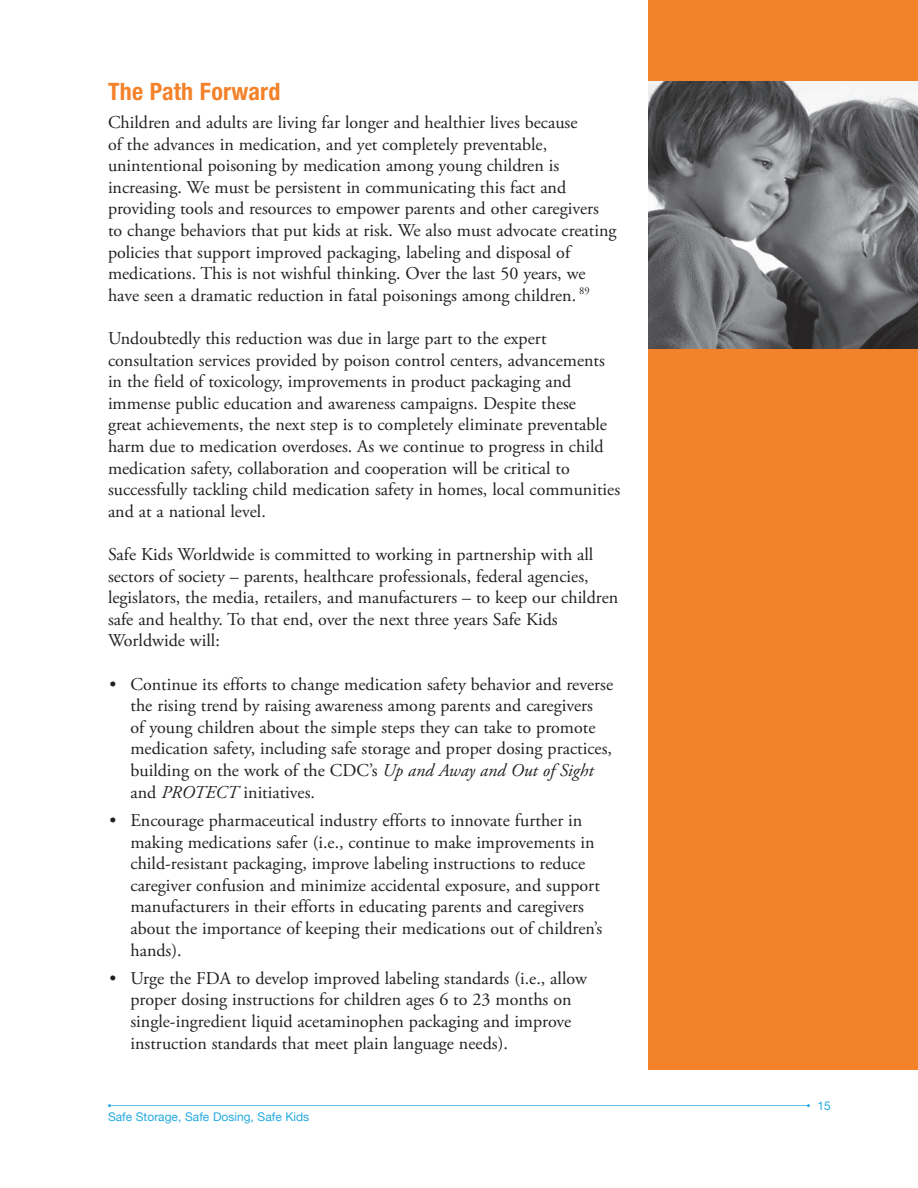
<style>
.page{position:relative;width:918px;height:1188px;background:#fff}
.page>*{position:absolute;margin:0;border:0;box-sizing:border-box;transform-origin:0 0}
.t1{font:700 condensed 24px "Helvetica Neue";letter-spacing:.01em;color:#f4822b}
.t2{font:18px/21.6px "Adobe Garamond Pro";color:#231f20}
.t3{font:12px "Helvetica Neue";color:#24aae1}
.s1{font-style:italic}
</style>
<div class="page">
<hr style="left:111px;top:1105px;width:696px;height:1px;background:#2aabe2">
<div style="left:648px;top:0;width:270px;height:1069px;background:#f4822b"></div>
<img style="left:648px;top:81px;width:270px;height:268px">
<h1 class="t1" style="left:108px;top:77px;width:174px">The Path Forward</h1>
<p class="t2" style="left:108px;top:112px;width:510px">Children and adults are living far longer and healthier lives because<br>of the advances in medication, and yet completely preventable, unintentional poisoning by medication among young children is increasing. We must be persistent in communicating this fact and providing tools and resources to empower parents and other caregivers to change behaviors that put kids at risk. We also must advocate creating policies that support improved packaging, labeling and disposal of medications. This is not wishful thinking. Over the last 50 years, we have seen a dramatic reduction in fatal poisonings among children. <sup>89</sup></p>
<p class="t2" style="left:108px;top:328px;width:514px">Undoubtedly this reduction was due in large part to the expert consultation services provided by poison control centers, advancements in the field of toxicology, improvements in product packaging and immense public education and awareness campaigns. Despite these<br>great achievements, the next step is to completely eliminate preventable harm due to medication overdoses. As we continue to progress in child medication safety, collaboration and cooperation will be critical to successfully tackling child medication safety in homes, local communities and at a national level.</p>
<p class="t2" style="left:108px;top:544px;width:512px">Safe Kids Worldwide is committed to working in partnership with all sectors of society – parents, healthcare professionals, federal agencies, legislators, the media, retailers, and manufacturers – to keep our children safe and healthy. To that end, over the next three years Safe Kids Worldwide will:</p>
<p class="t2" style="left:130px;top:674px;width:484px;text-indent:-21px">• Continue its efforts to change medication safety behavior and reverse the rising trend by raising awareness among parents and caregivers<br>of young children about the simple steps they can take to promote medication safety, including safe storage and proper dosing practices, building on the work of the CDC’s <span class="s1">Up and Away and Out of Sight </span>and <span class="s1">PROTECT</span> initiatives.</p>
<p class="t2" style="left:130px;top:810px;width:473px;text-indent:-21px">• Encourage pharmaceutical industry efforts to innovate further in making medications safer (i.e., continue to make improvements in child-resistant packaging, improve labeling instructions to reduce caregiver confusion and minimize accidental exposure, and support manufacturers in their efforts in educating parents and caregivers about the importance of keeping their medications out of children’s hands).</p>
<p class="t2" style="left:130px;top:968px;width:458px;text-indent:-21px">• Urge the FDA to develop improved labeling standards (i.e., allow proper dosing instructions for children ages 6 to 23 months on single-ingredient liquid acetaminophen packaging and improve instruction standards that meet plain language needs).</p>
<p class="t3" style="left:108px;top:1109px;width:203px">Safe Storage, Safe Dosing, Safe Kids</p>
<p class="t3" style="left:818px;top:1098px;width:15px">15</p>
</div>
